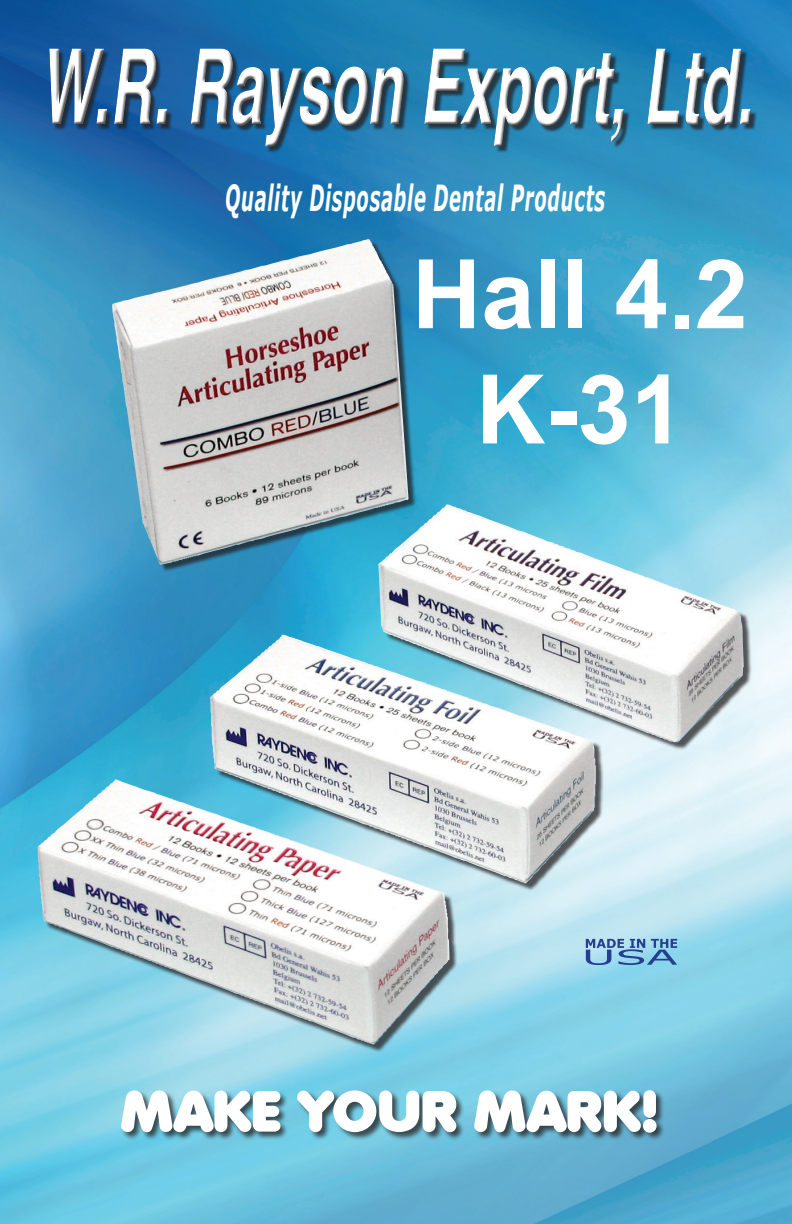
<style>
.page{position:relative;width:792px;height:1224px;background:#fff}
.page>*{position:absolute;margin:0;border:0;box-sizing:border-box;transform-origin:0 0}
.t1{font:italic 700 105px "Helvetica";color:#fff;scale:.57 1}
.t2{font:700 96px/115.2px "Arial";color:#fff;text-align:center}
.t3{font:56.4px "Valken";color:#fff}
.t4{font:italic 700 36px "Verdana";letter-spacing:.04em;color:#fff;scale:.5 1}
</style>
<div class="page">
<img style="left:0;top:0;width:792px;height:1224px">
<div style="left:40px;top:242px;width:712px;height:811px;background:#231f20;opacity:.75"></div>
<img style="left:112px;top:239px;width:297px;height:326px">
<div style="left:121px;top:1090px;width:544px;height:51px;background:#231f20;opacity:.75"></div>
<svg style="left:586px;top:939px;width:91px;height:26px;background:#74a2cb"></svg>
<div style="left:51px;top:51px;width:706px;height:102px;background:#231f20;opacity:.75"></div>
<div style="left:46px;top:45px;width:707px;height:103px;background:#fff;opacity:.75"></div>
<div style="left:49px;top:47px;width:704px;height:102px;background:#231f20;opacity:.75"></div>
<h1 class="t1" style="left:39px;top:1px;width:1253px">W.R. Rayson Export, Ltd.</h1>
<p class="t4" style="left:225px;top:174px;width:762px">Quality Disposable Dental Products</p>
<h2 class="t2" style="left:412px;top:240px;width:338px">Hall 4.2<br>K-31</h2>
<h3 class="t3" style="left:121px;top:1084px;width:540px">MAKE YOUR MARK!</h3>
</div>
